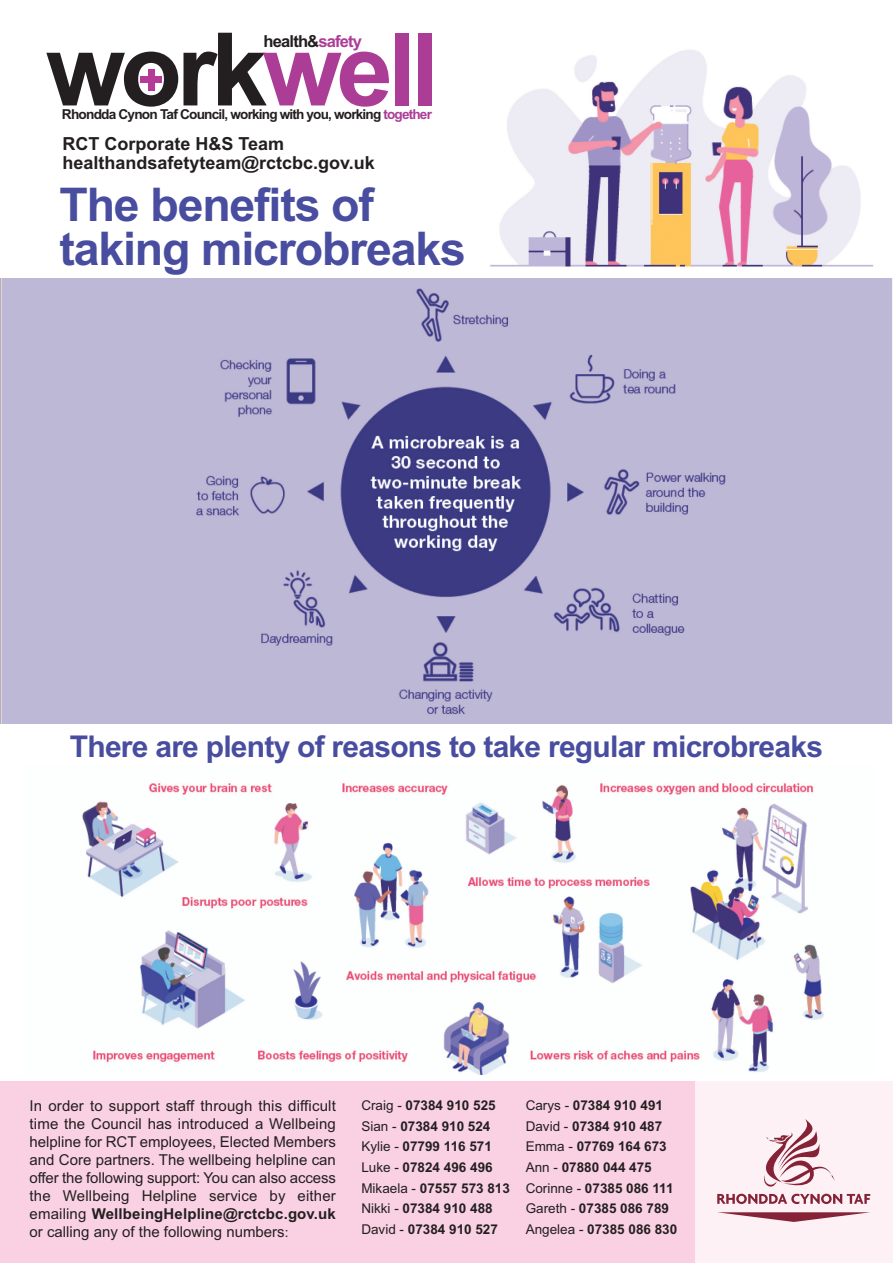
<style>
.page{position:relative;width:893px;height:1263px;background:#fff}
.page>*{position:absolute;margin:0;border:0;box-sizing:border-box;transform-origin:0 0}
.t1{font:700 101.55px "Arial";letter-spacing:-.05em;color:#231f20}
.t2{font:700 46.5px/43.8px "Arial";letter-spacing:-.025em;color:#484da0}
.t3{font:700 30px "Arial";letter-spacing:-.025em;color:#484da0}
.t4{font:700 18px/18.6px "Arial";color:#231f20}
.t5{font:700 16.5px "Arial";letter-spacing:-.05em;color:#231f20}
.t6{font:15px/18px "Arial";color:#231f20;text-align:justify}
.t7{font:700 13.65px "Arial";letter-spacing:-.06em;color:#231f20}
.t8{font:700 13.5px/20.7px "Arial";color:#231f20}
.s1{color:#ac3d96}
.s2{font-weight:700}
.s3{font-size:13.5px}
.s4{font-weight:400}
</style>
<div class="page">
<img style="left:82px;top:783px;width:742px;height:291px">
<div style="left:681px;top:1081px;width:212px;height:182px;background:#fdf1f6"></div>
<img style="left:490px;top:50px;width:383px;height:217px">
<div style="left:0;top:1081px;width:695px;height:182px;background:#f9d1e2"></div>
<img style="left:0;top:279px;width:893px;height:444px">
<svg style="left:718px;top:1212px;width:152px;height:10px"></svg>
<svg style="left:717px;top:1119px;width:153px;height:85px"></svg>
<div style="left:148px;top:69px;width:6px;height:22px;background:#b53b96"></div>
<div style="left:140px;top:76px;width:22px;height:7px;background:#b53b96"></div>
<h1 class="t1" style="left:46px;top:33px;width:395px">work<span class="s1">well</span></h1>
<p class="t7" style="left:62px;top:109px;width:371px">Rhondda Cynon Taf Council, working with you, working <span class="s1">together</span></p>
<p class="t5" style="left:264px;top:36px;width:100px">health&amp;<span class="s1">safety</span></p>
<p class="t4" style="left:62px;top:137px;width:314px">RCT Corporate H&amp;S Team healthandsafetyteam@rctcbc.gov.uk</p>
<h2 class="t2" style="left:59px;top:188px;width:408px">The benefits of taking microbreaks</h2>
<h3 class="t3" style="left:70px;top:736px;width:755px">There are plenty of reasons to take regular microbreaks</h3>
<p class="t6" style="left:30px;top:1098px;width:308px">In order to support staff through this difficult time the Council has introduced a Wellbeing helpline for RCT employees, Elected Members and Core partners. The wellbeing helpline can offer the following support: You can also access the Wellbeing Helpline service by either emailing <span class="s2">WellbeingHelpline@rctcbc.gov.uk </span>or calling any of the following numbers<span class="s3">:</span></p>
<p class="t8" style="left:361px;top:1096px;width:150px"><span class="s4">Craig -</span> 07384 910 525<br><span class="s4">Sian -</span> 07384 910 524<br><span class="s4">Kylie -</span> 07799 116 571<br><span class="s4">Luke -</span> 07824 496 496<br><span class="s4">Mikaela -</span> 07557 573 813<br><span class="s4">Nikki -</span> 07384 910 488<br><span class="s4">David -</span> 07384 910 527</p>
<p class="t8" style="left:526px;top:1096px;width:153px"><span class="s4">Carys -</span> 07384 910 491<br><span class="s4">David -</span> 07384 910 487<br><span class="s4">Emma -</span> 07769 164 673<br><span class="s4">Ann -</span> 07880 044 475<br><span class="s4">Corinne -</span> 07385 086 111<br><span class="s4">Gareth -</span> 07385 086 789<br><span class="s4">Angelea -</span> 07385 086 830</p>
</div>
